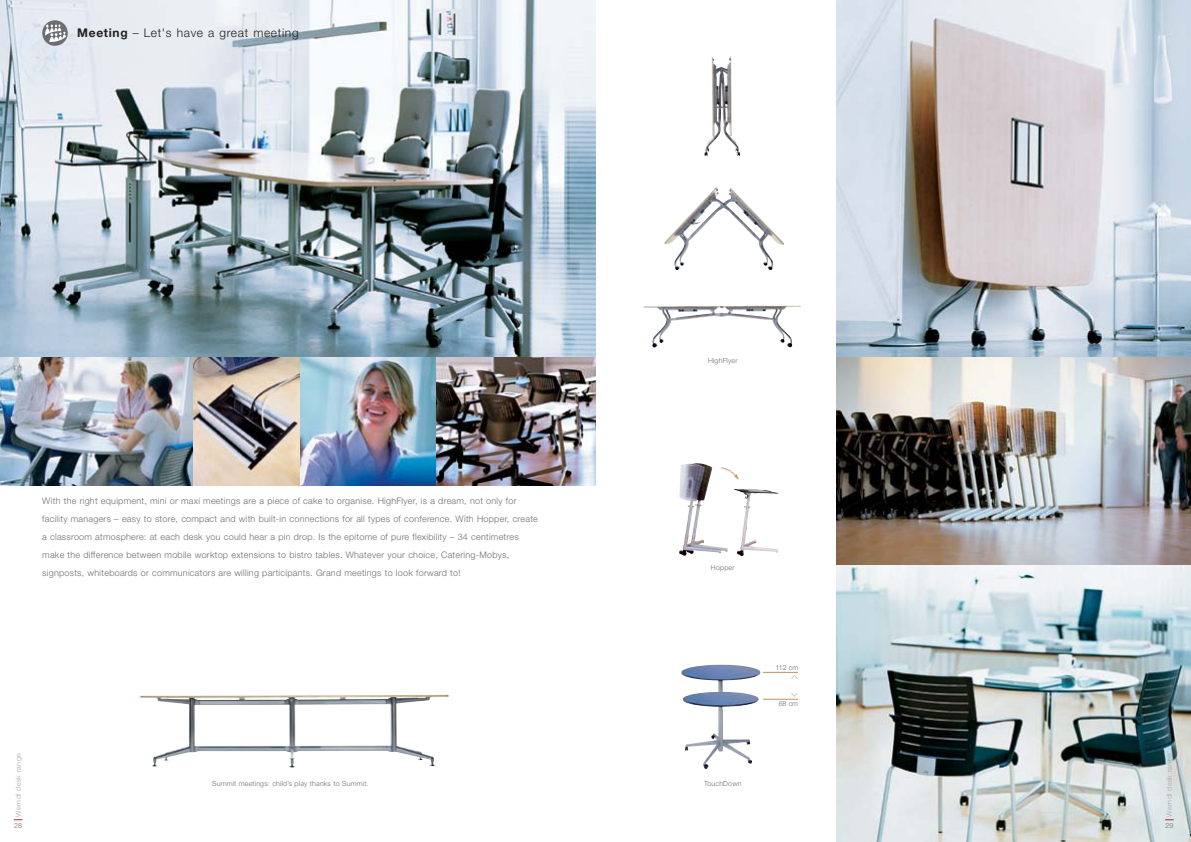
<style>
.page{position:relative;width:1191px;height:842px;background:#fff}
.page>*{position:absolute;margin:0;border:0;box-sizing:border-box;transform-origin:0 0}
.t1{font:300 12px "Helvetica Neue";letter-spacing:.055em;color:#231f20}
.t2{font:9.5px "Bubbledot ICG Fine Pos";color:#bb8f68}
.t3{font:300 9px/18px "Helvetica Neue";letter-spacing:.03em;color:#6c6e70}
.t4{font:300 7px "Helvetica Neue";letter-spacing:.03em;color:#6c6e70}
.t5{font:300 7px "Helvetica Neue";letter-spacing:.055em;color:#a7a9ac}
.s1{font-weight:700}
</style>
<div class="page">
<img style="left:681px;top:664px;width:79px;height:35px">
<img style="left:682px;top:692px;width:76px;height:77px">
<hr style="left:763px;top:672px;width:35px;height:1px;background:#bb8f68">
<hr style="left:763px;top:699px;width:35px;height:1px;background:#bb8f68">
<img style="left:836px;top:0;width:354px;height:842px">
<img style="left:0;top:0;width:595px;height:485px">
<svg style="left:42px;top:20px;width:26px;height:26px"></svg>
<svg style="left:45px;top:24px;width:21px;height:18px"></svg>
<img style="left:643px;top:306px;width:158px;height:42px">
<img style="left:664px;top:187px;width:119px;height:83px">
<img style="left:704px;top:56px;width:36px;height:100px">
<img style="left:734px;top:489px;width:44px;height:67px">
<img style="left:679px;top:463px;width:49px;height:93px">
<img style="left:836px;top:358px;width:354px;height:207px">
<img style="left:719px;top:465px;width:20px;height:19px">
<img style="left:140px;top:695px;width:309px;height:72px">
<h1 class="t1" style="left:77px;top:29px;width:223px"><span class="s1">Meeting</span> – Let's have a great meeting</h1>
<p class="t3" style="left:42px;top:492px;width:497px">With the right equipment, mini or maxi meetings are a piece of cake to organise. HighFlyer, is a dream, not only for facility managers – easy to store, compact and with built-in connections for all types of conference. With Hopper, create a classroom atmosphere: at each desk you could hear a pin drop. Is the epitome of pure flexibility – 34 centimetres make the difference between mobile worktop extensions to bistro tables. Whatever your choice, Catering-Mobys, signposts, whiteboards or communicators are willing participants. Grand meetings to look forward to!</p>
<p class="t5" style="left:16px;top:817px;width:65px;rotate:-90deg">Werndl desk range</p>
<p class="t4" style="left:14px;top:822px;width:9px">28</p>
<p class="t4" style="left:212px;top:781px;width:158px">Summit meetings: child’s play thanks to Summit.</p>
<p class="t4" style="left:708px;top:358px;width:31px">HighFlyer</p>
<p class="t4" style="left:711px;top:565px;width:25px">Hopper</p>
<p class="t4" style="left:704px;top:781px;width:39px">TouchDown</p>
<p class="t4" style="left:775px;top:665px;width:24px">112 cm</p>
<p class="t4" style="left:778px;top:701px;width:21px">68 cm</p>
<p class="t2" style="left:791px;top:697px;width:24px;rotate:-90deg">&lt; &gt;</p>
<p class="t5" style="left:1167px;top:817px;width:65px;rotate:-90deg">Werndl desk range</p>
<p class="t4" style="left:1165px;top:822px;width:9px">29</p>
</div>
